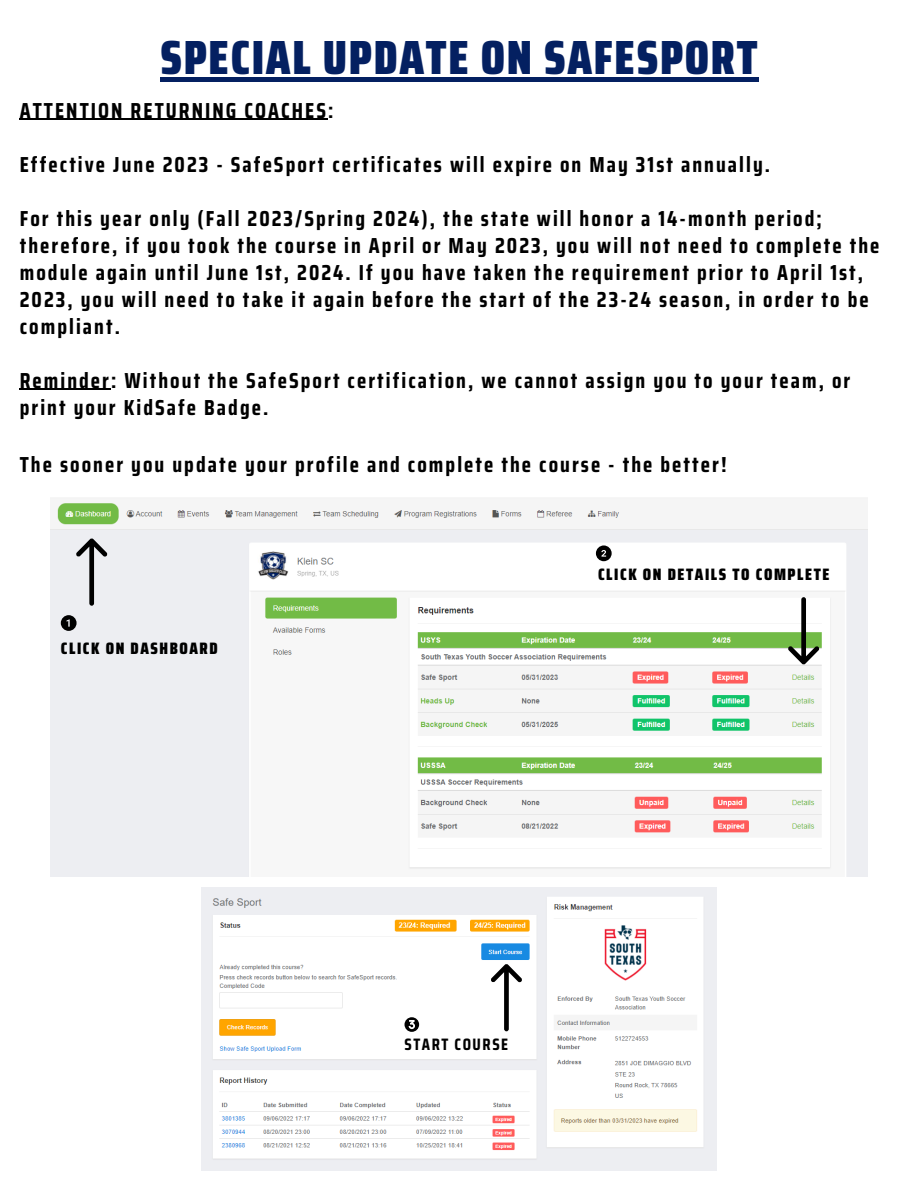
<style>
.page{position:relative;width:918px;height:1188px;background:#fff}
.page>*{position:absolute;margin:0;border:0;box-sizing:border-box;transform-origin:0 0}
.t1{font:900 48px "Saira Condensed";letter-spacing:.035em;color:#042061}
.t2{font:700 21.75px/27px "Saira Condensed";letter-spacing:.095em;color:#000}
.t3{font:900 16.5px "Saira Condensed";letter-spacing:.095em;color:#000}
.t4{font:700 16.5px "Saira Condensed";letter-spacing:.095em;color:#000}
</style>
<div class="page">
<img style="left:51px;top:498px;width:816px;height:378px">
<svg style="left:788px;top:597px;width:31px;height:68px"></svg>
<svg style="left:76px;top:539px;width:31px;height:67px;background:#b6b7ba"></svg>
<svg style="left:61px;top:615px;width:16px;height:16px"></svg>
<svg style="left:596px;top:545px;width:16px;height:16px"></svg>
<img style="left:202px;top:887px;width:515px;height:284px">
<svg style="left:405px;top:1017px;width:14px;height:15px"></svg>
<hr style="left:20px;top:119px;width:308px;height:1px;background:#000">
<hr style="left:20px;top:389px;width:91px;height:1px;background:#000">
<div style="left:160px;top:77px;width:599px;height:5px;background:#042061"></div>
<svg style="left:491px;top:964px;width:31px;height:67px"></svg>
<p class="t1" style="left:160px;top:19px;width:598px">SPECIAL UPDATE ON SAFESPORT</p>
<h2 class="t2" style="left:20px;top:97px;width:315px">ATTENTION RETURNING COACHES:</h2>
<h3 class="t2" style="left:20px;top:151px;width:752px">Effective June 2023 - SafeSport certificates will expire on May 31st annually.</h3>
<h3 class="t2" style="left:20px;top:205px;width:861px">For this year only (Fall 2023/Spring 2024), the state will honor a 14-month period; therefore, if you took the course in April or May 2023, you will not need to complete the module again until June 1st, 2024. If you have taken the requirement prior to April 1st, 2023, you will need to take it again before the start of the 23-24 season, in order to be compliant.</h3>
<h3 class="t2" style="left:20px;top:367px;width:832px">Reminder: Without the SafeSport certification, we cannot assign you to your team, or print your KidSafe Badge.</h3>
<h3 class="t2" style="left:20px;top:451px;width:708px">The sooner you update your profile and complete the course - the better!</h3>
<p class="t3" style="left:61px;top:635px;width:158px">CLICK ON DASHBOARD</p>
<p class="t3" style="left:598px;top:562px;width:233px">CLICK ON DETAILS TO COMPLETE</p>
<p class="t4" style="left:405px;top:1031px;width:105px">START COURSE</p>
</div>
